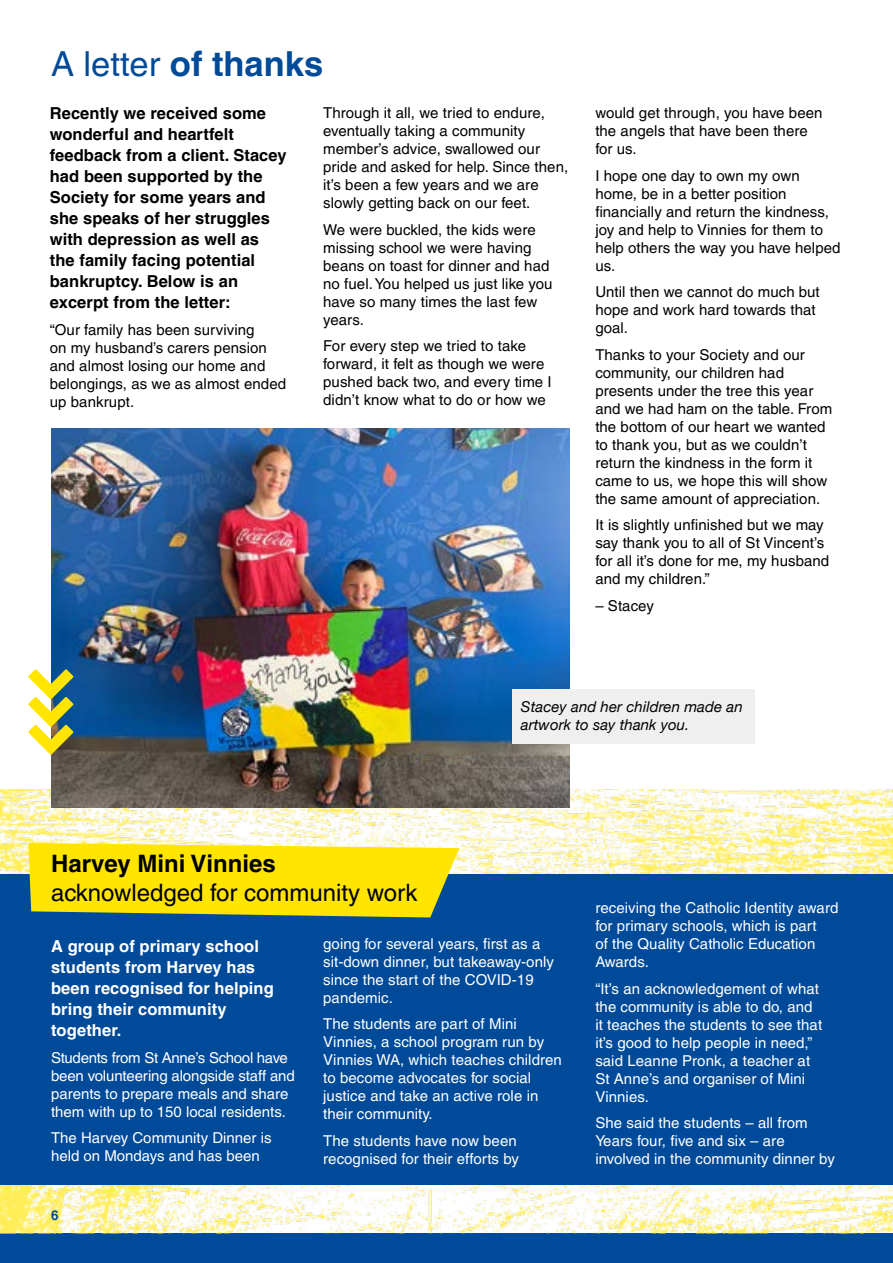
<style>
.page{position:relative;width:893px;height:1263px;background:#fff}
.page>*{position:absolute;margin:0;border:0;box-sizing:border-box;transform-origin:0 0}
.t1{font:700 34.5px "Helvetica LT Pro";color:#004a9a}
.t2{font:24px "Helvetica LT Pro";color:#000}
.t3{font:700 24px "Helvetica LT Pro";color:#000}
.t4{font:700 16.5px/21px "Helvetica LT Pro";letter-spacing:.005em;color:#000}
.t5{font:700 16.5px/21px "Helvetica LT Pro";letter-spacing:.005em;color:#fff}
.t6{font:15px/18px "Helvetica LT Pro";letter-spacing:.005em;color:#000}
.t7{font:15px/18px "Helvetica LT Pro";letter-spacing:.005em;color:#fff}
.t8{font:italic 15px/18px "Helvetica Neue";letter-spacing:.005em;color:#000}
.t9{font:700 13.5px "Helvetica LT Pro";color:#004a9a}
.s1{font-weight:400}
</style>
<div class="page">
<div style="left:0;top:1233px;width:893px;height:30px;background:#004a9a"></div>
<img style="left:0;top:790px;width:893px;height:443px">
<div style="left:0;top:874px;width:893px;height:311px;background:#004a9a"></div>
<img style="left:51px;top:428px;width:519px;height:379px">
<div style="left:512px;top:689px;width:243px;height:54px;background:#f0eff0"></div>
<svg style="left:28px;top:843px;width:431px;height:74px;background:#efdc12"></svg>
<svg style="left:28px;top:669px;width:45px;height:86px"></svg>
<h1 class="t1" style="left:51px;top:43px;width:274px"><span class="s1">A letter</span> of thanks</h1>
<p class="t4" style="left:50px;top:103px;width:238px">Recently we received some wonderful and heartfelt feedback from a client. Stacey had been supported by the<br>Society for some years and she speaks of her struggles with depression as well as the family facing potential bankruptcy. Below is an excerpt from the letter:</p>
<p class="t6" style="left:50px;top:321px;width:238px">“Our family has been surviving<br>on my husband’s carers pension and almost losing our home and belongings, as we as almost ended up bankrupt.</p>
<p class="t6" style="left:323px;top:104px;width:247px">Through it all, we tried to endure, eventually taking a community member’s advice, swallowed our pride and asked for help. Since then, it’s been a few years and we are slowly getting back on our feet.</p>
<p class="t6" style="left:323px;top:220px;width:231px">We were buckled, the kids were missing school we were having beans on toast for dinner and had no fuel. You helped us just like you have so many times the last few years.</p>
<p class="t6" style="left:323px;top:337px;width:230px">For every step we tried to take forward, it felt as though we were pushed back two, and every time I didn’t know what to do or how we</p>
<p class="t6" style="left:595px;top:104px;width:229px">would get through, you have been the angels that have been there for us.</p>
<p class="t6" style="left:595px;top:166px;width:247px">I hope one day to own my own home, be in a better position financially and return the kindness, joy and help to Vinnies for them to help others the way you have helped us.</p>
<p class="t6" style="left:595px;top:283px;width:226px">Until then we cannot do much but hope and work hard towards that goal.</p>
<p class="t6" style="left:595px;top:345px;width:238px">Thanks to your Society and our community, our children had presents under the tree this year and we had ham on the table. From the bottom of our heart we wanted to thank you, but as we couldn’t return the kindness in the form it came to us, we hope this will show the same amount of appreciation.</p>
<p class="t6" style="left:595px;top:516px;width:235px">It is slightly unfinished but we may say thank you to all of St Vincent’s for all it’s done for me, my husband and my children.”</p>
<p class="t6" style="left:595px;top:596px;width:60px">– Stacey</p>
<p class="t8" style="left:521px;top:697px;width:223px">Stacey and her children made an artwork to say thank you.</p>
<h2 class="t3" style="left:51px;top:849px;width:226px">Harvey Mini Vinnies</h2>
<h2 class="t2" style="left:51px;top:879px;width:368px">acknowledged for community work</h2>
<p class="t5" style="left:51px;top:936px;width:224px">A group of primary school students from Harvey has been recognised for helping bring their community together.</p>
<p class="t7" style="left:51px;top:1048px;width:245px">Students from St Anne’s School have been volunteering alongside staff and parents to prepare meals and share them with up to 150 local residents.</p>
<p class="t7" style="left:51px;top:1129px;width:222px">The Harvey Community Dinner is held on Mondays and has been</p>
<p class="t9" style="left:51px;top:1207px;width:9px">6</p>
<p class="t7" style="left:323px;top:934px;width:232px">going for several years, first as a sit-down dinner, but takeaway-only since the start of the COVID-19 pandemic.</p>
<p class="t7" style="left:323px;top:1015px;width:240px">The students are part of Mini<br>Vinnies, a school program run by<br>Vinnies WA, which teaches children to become advocates for social justice and take an active role in their community.</p>
<p class="t7" style="left:323px;top:1132px;width:197px">The students have now been recognised for their efforts by</p>
<p class="t7" style="left:595px;top:899px;width:245px">receiving the Catholic Identity award for primary schools, which is part<br>of the Quality Catholic Education<br>Awards.</p>
<p class="t7" style="left:595px;top:979px;width:228px">“It’s an acknowledgement of what the community is able to do, and it teaches the students to see that it’s good to help people in need,” said Leanne Pronk, a teacher at<br>St Anne’s and organiser of Mini<br>Vinnies.</p>
<p class="t7" style="left:595px;top:1114px;width:241px">She said the students – all from<br>Years four, five and six – are involved in the community dinner by</p>
</div>
